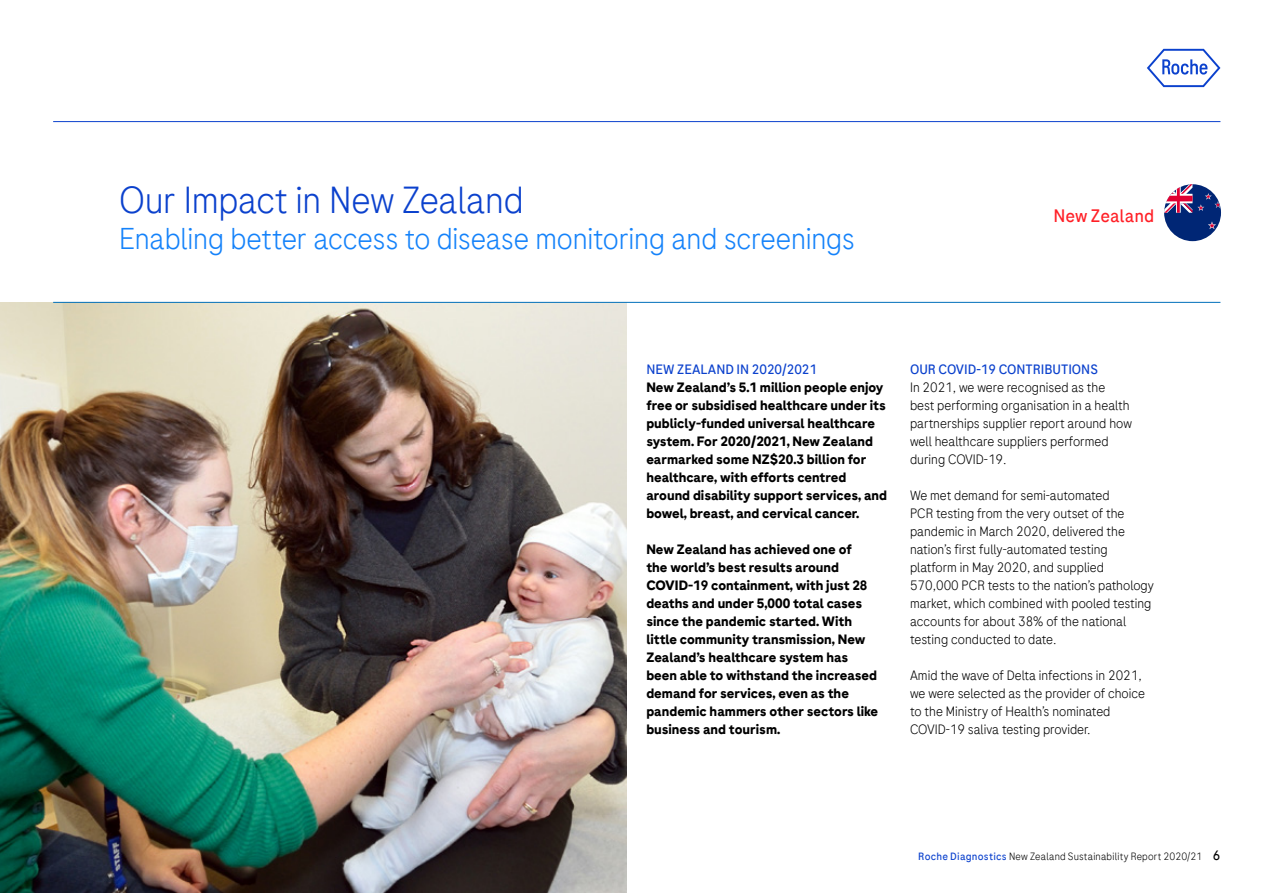
<style>
.page{position:relative;width:1263px;height:893px;background:#fff}
.page>*{position:absolute;margin:0;border:0;box-sizing:border-box;transform-origin:0 0}
.t1{font:300 37.5px "Roche Sans";letter-spacing:-.01em;color:#0b41cd}
.t2{font:300 30px "Roche Sans";letter-spacing:-.01em;color:#1482fa}
.t3{font:18px "Roche Sans";color:#ff1f26}
.t4{font:700 13.5px/18px "Roche Sans";color:#000}
.t5{font:300 13.5px/18px "Roche Sans";color:#000}
.t6{font:13.5px "Roche Sans";color:#0b41cd}
.t7{font:300 10.5px "Roche Sans";letter-spacing:.02em;color:#000}
.s1{font-weight:400;color:#0b41cd}
.s2{font-weight:400;font-size:13.5px}
</style>
<div class="page">
<img style="left:0;top:303px;width:626px;height:590px">
<hr style="left:53px;top:302px;width:1167px;height:1px;background:#006fba">
<div style="left:1164px;top:184px;width:57px;height:57px;background:#002675;border-radius:50%"></div>
<svg style="left:1208px;top:221px;width:8px;height:8px"></svg>
<svg style="left:1164px;top:184px;width:56px;height:29px"></svg>
<hr style="left:53px;top:121px;width:1167px;height:1px;background:#0b41cd">
<svg style="left:1147px;top:49px;width:73px;height:38px"></svg>
<h1 class="t1" style="left:119px;top:177px;width:406px">Our Impact in New Zealand</h1>
<h2 class="t2" style="left:119px;top:221px;width:737px">Enabling better access to disease monitoring and screenings</h2>
<h3 class="t3" style="left:1053px;top:205px;width:103px">New Zealand</h3>
<p class="t6" style="left:646px;top:361px;width:172px">NEW ZEALAND IN 2020/2021</p>
<p class="t4" style="left:646px;top:378px;width:242px">New Zealand’s 5.1 million people enjoy free or subsidised healthcare under its publicly-funded universal healthcare system. For 2020/2021, New Zealand earmarked some NZ$20.3 billion for healthcare, with efforts centred around disability support services, and bowel, breast, and cervical cancer.</p>
<p class="t4" style="left:646px;top:540px;width:233px">New Zealand has achieved one of<br>the world’s best results around<br>COVID-19 containment, with just 28 deaths and under 5,000 total cases since the pandemic started. With little community transmission, New<br>Zealand’s healthcare system has been able to withstand the increased demand for services, even as the pandemic hammers other sectors like business and tourism.</p>
<p class="t6" style="left:910px;top:361px;width:189px">OUR COVID-19 CONTRIBUTIONS</p>
<p class="t5" style="left:910px;top:378px;width:223px">In 2021, we were recognised as the best performing organisation in a health partnerships supplier report around how well healthcare suppliers performed during COVID-19.</p>
<p class="t5" style="left:910px;top:486px;width:245px">We met demand for semi-automated<br>PCR testing from the very outset of the pandemic in March 2020, delivered the nation’s first fully-automated testing platform in May 2020, and supplied 570,000 PCR tests to the nation’s pathology market, which combined with pooled testing accounts for about 38% of the national testing conducted to date.</p>
<p class="t5" style="left:910px;top:666px;width:237px">Amid the wave of Delta infections in 2021, we were selected as the provider of choice to the Ministry of Health’s nominated COVID-19 saliva testing provider.</p>
<p class="t7" style="left:918px;top:850px;width:304px"><span class="s1">Roche Diagnostics</span> New Zealand Sustainability Report 2020/21 <span class="s2">6</span></p>
</div>
